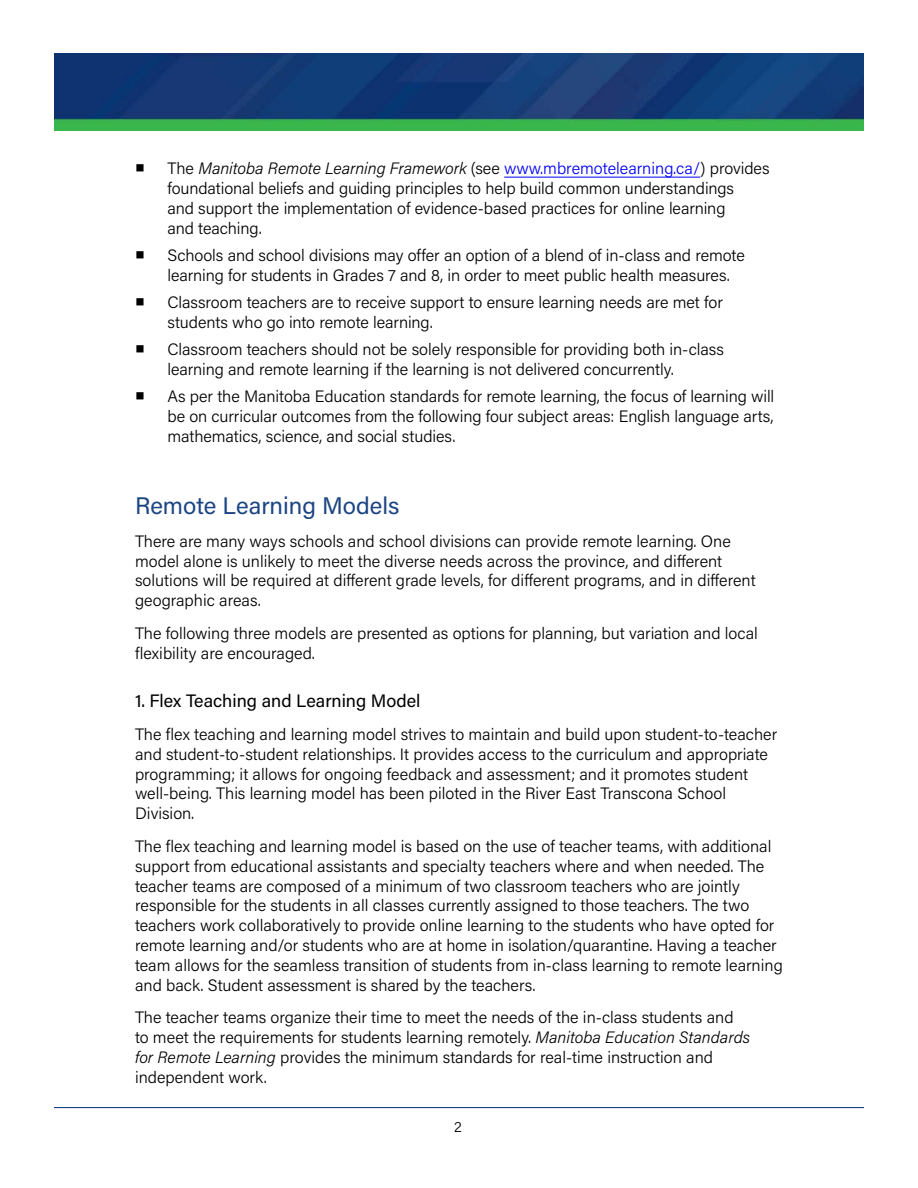
<style>
.page{position:relative;width:918px;height:1188px;background:#fff}
.page>*{position:absolute;margin:0;border:0;box-sizing:border-box;transform-origin:0 0}
.Head_B{font:24px "Acumin Pro";color:#1c4583}
.Head_C{font:18px "Acumin Pro";color:#000}
.Paragraph__12{font:300 16.5px/19.8px "Acumin Pro";color:#000}
.Paragraph__25{font:300 16.5px/19.8px "Acumin Pro";color:#000}
.t1{font:300 15px "Acumin Pro";color:#000}
.s1{font-family:"Arial Unicode MS";font-weight:400}
.s2{font-style:italic}
.s3{color:#0000fa}
</style>
<div class="page">
<img style="left:54px;top:54px;width:810px;height:77px">
<hr style="left:54px;top:1107px;width:810px;height:1px;background:#1c4583">
<hr style="left:504px;top:177px;width:196px;height:1px;background:#0000fa">
<p class="Paragraph__12" style="left:167px;top:158px;width:604px;text-indent:-32px"><span class="s1">■</span> The <span class="s2">Manitoba Remote Learning Framework</span> (see <span class="s3">www.mbremotelearning.ca/</span>) provides foundational beliefs and guiding principles to help build common understandings<br>and support the implementation of evidence-based practices for online learning<br>and teaching.</p>
<p class="Paragraph__12" style="left:167px;top:245px;width:579px;text-indent:-32px"><span class="s1">■</span> Schools and school divisions may offer an option of a blend of in-class and remote learning for students in Grades 7 and 8, in order to meet public health measures.</p>
<p class="Paragraph__12" style="left:167px;top:292px;width:557px;text-indent:-32px"><span class="s1">■</span> Classroom teachers are to receive support to ensure learning needs are met for students who go into remote learning.</p>
<p class="Paragraph__12" style="left:167px;top:339px;width:558px;text-indent:-32px"><span class="s1">■</span> Classroom teachers should not be solely responsible for providing both in-class learning and remote learning if the learning is not delivered concurrently.</p>
<p class="Paragraph__12" style="left:167px;top:386px;width:608px;text-align:justify;text-indent:-32px"><span class="s1">■</span> As per the Manitoba Education standards for remote learning, the focus of learning will be on curricular outcomes from the following four subject areas: English language arts, mathematics, science, and social studies.</p>
<h2 class="Head_B" style="left:135px;top:489px;width:266px">Remote Learning Models</h2>
<p class="Paragraph__12" style="left:135px;top:530px;width:622px">There are many ways schools and school divisions can provide remote learning. One model alone is unlikely to meet the diverse needs across the province, and different solutions will be required at different grade levels, for different programs, and in different geographic areas.</p>
<p class="Paragraph__25" style="left:135px;top:623px;width:625px">The following three models are presented as options for planning, but variation and local flexibility are encouraged.</p>
<h3 class="Head_C" style="left:135px;top:689px;width:287px">1. Flex Teaching and Learning Model</h3>
<p class="Paragraph__12" style="left:135px;top:724px;width:644px">The flex teaching and learning model strives to maintain and build upon student-to-teacher and student-to-student relationships. It provides access to the curriculum and appropriate programming; it allows for ongoing feedback and assessment; and it promotes student well-being. This learning model has been piloted in the River East Transcona School Division.</p>
<p class="Paragraph__12" style="left:135px;top:836px;width:649px">The flex teaching and learning model is based on the use of teacher teams, with additional support from educational assistants and specialty teachers where and when needed. The teacher teams are composed of a minimum of two classroom teachers who are jointly responsible for the students in all classes currently assigned to those teachers. The two teachers work collaboratively to provide online learning to the students who have opted for remote learning and/or students who are at home in isolation/quarantine. Having a teacher team allows for the seamless transition of students from in-class learning to remote learning and back. Student assessment is shared by the teachers.</p>
<p class="Paragraph__12" style="left:135px;top:1007px;width:617px">The teacher teams organize their time to meet the needs of the in-class students and to meet the requirements for students learning remotely. <span class="s2">Manitoba Education Standards for Remote Learning</span> provides the minimum standards for real-time instruction and independent work.</p>
<p class="t1" style="left:454px;top:1116px;width:9px">2</p>
</div>
